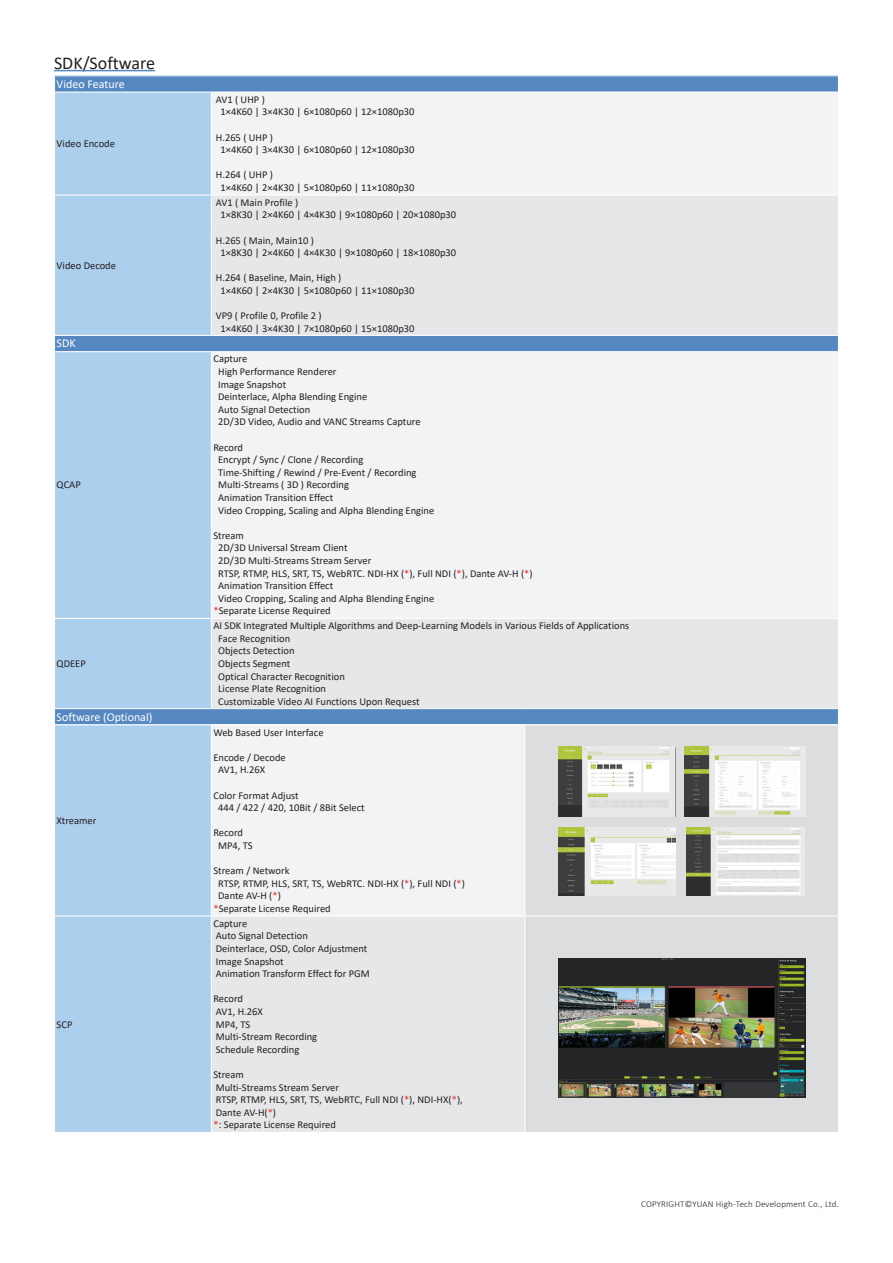
<style>
.page{position:relative;width:893px;height:1263px;background:#fff}
.page>*{position:absolute;margin:0;border:0;box-sizing:border-box;transform-origin:0 0}
.t1{font:18px "Calibri";color:#231f20}
.t2{font:12px "Calibri";color:#fff}
.t3{font:10.5px "Calibri";color:#231f20}
.t4{font:300 9px "Calibri";letter-spacing:.02em;color:#231f20}
.s1{color:#ee302f}
</style>
<div class="page">
<hr style="left:54px;top:70px;width:101px;height:1px;background:#5587c1">
<div style="left:55px;top:76px;width:783px;height:16px;background:#5587c1"></div>
<div style="left:211px;top:92px;width:627px;height:103px;background:#f2f3f4"></div>
<div style="left:211px;top:195px;width:627px;height:141px;background:#e6e7e9"></div>
<hr style="left:211px;top:93px;width:1px;height:101px;background:#fff">
<hr style="left:211px;top:194px;width:628px;height:2px;background:#fff">
<hr style="left:211px;top:196px;width:1px;height:139px;background:#fff">
<hr style="left:211px;top:92px;width:627px;height:1px;background:#fff">
<div style="left:55px;top:335px;width:783px;height:17px;background:#5587c1"></div>
<div style="left:55px;top:352px;width:156px;height:356px;background:#accfed"></div>
<div style="left:211px;top:352px;width:627px;height:266px;background:#f2f3f4"></div>
<div style="left:211px;top:618px;width:627px;height:91px;background:#e6e7e9"></div>
<hr style="left:211px;top:352px;width:1px;height:266px;background:#fff">
<hr style="left:54px;top:618px;width:157px;height:1px;background:#fff">
<hr style="left:211px;top:618px;width:628px;height:1px;background:#fff">
<hr style="left:211px;top:619px;width:1px;height:89px;background:#fff">
<svg style="left:54px;top:76px;width:157px;height:276px;background:#a4c8e8"></svg>
<hr style="left:211px;top:335px;width:628px;height:1px;background:#fff">
<hr style="left:55px;top:351px;width:156px;height:1px;background:#fff">
<hr style="left:211px;top:351px;width:627px;height:1px;background:#fff">
<div style="left:55px;top:709px;width:783px;height:16px;background:#5587c1"></div>
<div style="left:55px;top:725px;width:156px;height:191px;background:#accfed"></div>
<div style="left:211px;top:725px;width:314px;height:191px;background:#f2f3f4"></div>
<div style="left:525px;top:725px;width:313px;height:191px;background:#dcdddf"></div>
<div style="left:55px;top:916px;width:156px;height:216px;background:#accfed"></div>
<div style="left:211px;top:916px;width:314px;height:216px;background:#e6e7e9"></div>
<div style="left:525px;top:916px;width:313px;height:216px;background:#dcdddf"></div>
<hr style="left:211px;top:725px;width:1px;height:190px;background:#fff">
<hr style="left:211px;top:916px;width:1px;height:216px;background:#fff">
<hr style="left:54px;top:915px;width:157px;height:1px;background:#fff">
<hr style="left:211px;top:915px;width:314px;height:1px;background:#fff">
<hr style="left:525px;top:915px;width:314px;height:1px;background:#fff">
<hr style="left:524px;top:725px;width:1px;height:190px;background:#fff">
<hr style="left:524px;top:916px;width:1px;height:216px;background:#fff">
<hr style="left:211px;top:708px;width:314px;height:1px;background:#fff">
<hr style="left:525px;top:708px;width:314px;height:1px;background:#fff">
<hr style="left:55px;top:724px;width:156px;height:1px;background:#fff">
<hr style="left:211px;top:724px;width:314px;height:1px;background:#fff">
<hr style="left:525px;top:724px;width:313px;height:1px;background:#fff">
<img style="left:559px;top:746px;width:116px;height:71px">
<img style="left:559px;top:827px;width:116px;height:69px">
<img style="left:685px;top:746px;width:120px;height:71px">
<img style="left:686px;top:827px;width:118px;height:69px">
<img style="left:559px;top:958px;width:246px;height:139px">
<p class="t1" style="left:54px;top:50px;width:103px">SDK/Software</p>
<p class="t2" style="left:57px;top:75px;width:70px">Video Feature</p>
<p class="t3" style="left:57px;top:136px;width:60px">Video Encode</p>
<p class="t3" style="left:57px;top:258px;width:61px">Video Decode</p>
<p class="t2" style="left:57px;top:335px;width:21px">SDK</p>
<p class="t3" style="left:57px;top:478px;width:26px">QCAP</p>
<p class="t3" style="left:57px;top:656px;width:31px">QDEEP</p>
<p class="t2" style="left:57px;top:708px;width:97px">Software (Optional)</p>
<p class="t3" style="left:57px;top:813px;width:41px">Xtreamer</p>
<p class="t3" style="left:57px;top:1017px;width:17px">SCP</p>
<p class="t3" style="left:216px;top:92px;width:51px">AV1 ( UHP )</p>
<p class="t3" style="left:221px;top:105px;width:196px">1×4K60 | 3×4K30 | 6×1080p60 | 12×1080p30</p>
<p class="t3" style="left:216px;top:130px;width:59px">H.265 ( UHP )</p>
<p class="t3" style="left:221px;top:142px;width:196px">1×4K60 | 3×4K30 | 6×1080p60 | 12×1080p30</p>
<p class="t3" style="left:216px;top:168px;width:59px">H.264 ( UHP )</p>
<p class="t3" style="left:221px;top:180px;width:196px">1×4K60 | 2×4K30 | 5×1080p60 | 11×1080p30</p>
<p class="t3" style="left:216px;top:195px;width:84px">AV1 ( Main Profile )</p>
<p class="t3" style="left:221px;top:208px;width:237px">1×8K30 | 2×4K60 | 4×4K30 | 9×1080p60 | 20×1080p30</p>
<p class="t3" style="left:216px;top:233px;width:100px">H.265 ( Main, Main10 )</p>
<p class="t3" style="left:221px;top:245px;width:237px">1×8K30 | 2×4K60 | 4×4K30 | 9×1080p60 | 18×1080p30</p>
<p class="t3" style="left:216px;top:271px;width:127px">H.264 ( Baseline, Main, High )</p>
<p class="t3" style="left:221px;top:283px;width:196px">1×4K60 | 2×4K30 | 5×1080p60 | 11×1080p30</p>
<p class="t3" style="left:216px;top:308px;width:107px">VP9 ( Profile 0, Profile 2 )</p>
<p class="t3" style="left:221px;top:321px;width:196px">1×4K60 | 3×4K30 | 7×1080p60 | 15×1080p30</p>
<p class="t3" style="left:213px;top:352px;width:35px">Capture</p>
<p class="t3" style="left:218px;top:364px;width:120px">High Performance Renderer</p>
<p class="t3" style="left:218px;top:377px;width:70px">Image Snapshot</p>
<p class="t3" style="left:218px;top:389px;width:151px">Deinterlace, Alpha Blending Engine</p>
<p class="t3" style="left:218px;top:402px;width:94px">Auto Signal Detection</p>
<p class="t3" style="left:218px;top:415px;width:204px">2D/3D Video, Audio and VANC Streams Capture</p>
<p class="t3" style="left:213px;top:440px;width:31px">Record</p>
<p class="t3" style="left:218px;top:452px;width:147px">Encrypt / Sync / Clone / Recording</p>
<p class="t3" style="left:218px;top:465px;width:200px">Time-Shifting / Rewind / Pre-Event / Recording</p>
<p class="t3" style="left:218px;top:478px;width:132px">Multi-Streams ( 3D ) Recording</p>
<p class="t3" style="left:218px;top:490px;width:117px">Animation Transition Effect</p>
<p class="t3" style="left:218px;top:503px;width:218px">Video Cropping, Scaling and Alpha Blending Engine</p>
<p class="t3" style="left:213px;top:528px;width:32px">Stream</p>
<p class="t3" style="left:218px;top:541px;width:131px">2D/3D Universal Stream Client</p>
<p class="t3" style="left:218px;top:553px;width:155px">2D/3D Multi-Streams Stream Server</p>
<p class="t3" style="left:218px;top:566px;width:316px">RTSP, RTMP, HLS, SRT, TS, WebRTC. NDI-HX (<span class="s1">*</span>), Full NDI (<span class="s1">*</span>), Dante AV-H (<span class="s1">*</span>)</p>
<p class="t3" style="left:218px;top:578px;width:117px">Animation Transition Effect</p>
<p class="t3" style="left:218px;top:591px;width:218px">Video Cropping, Scaling and Alpha Blending Engine</p>
<p class="t3" style="left:213px;top:604px;width:119px"><span class="s1">*</span>Separate License Required</p>
<p class="t3" style="left:213px;top:618px;width:417px">AI SDK Integrated Multiple Algorithms and Deep-Learning Models in Various Fields of Applications</p>
<p class="t3" style="left:218px;top:631px;width:74px">Face Recognition</p>
<p class="t3" style="left:218px;top:643px;width:78px">Objects Detection</p>
<p class="t3" style="left:218px;top:656px;width:74px">Objects Segment</p>
<p class="t3" style="left:218px;top:669px;width:128px">Optical Character Recognition</p>
<p class="t3" style="left:218px;top:681px;width:109px">License Plate Recognition</p>
<p class="t3" style="left:218px;top:694px;width:203px">Customizable Video AI Functions Upon Request</p>
<p class="t3" style="left:213px;top:725px;width:112px">Web Based User Interface</p>
<p class="t3" style="left:213px;top:750px;width:74px">Encode / Decode</p>
<p class="t3" style="left:218px;top:763px;width:49px">AV1, H.26X</p>
<p class="t3" style="left:213px;top:788px;width:87px">Color Format Adjust</p>
<p class="t3" style="left:218px;top:800px;width:148px">444 / 422 / 420, 10Bit / 8Bit Select</p>
<p class="t3" style="left:213px;top:826px;width:31px">Record</p>
<p class="t3" style="left:218px;top:838px;width:36px">MP4, TS</p>
<p class="t3" style="left:213px;top:863px;width:78px">Stream / Network</p>
<p class="t3" style="left:218px;top:876px;width:248px">RTSP, RTMP, HLS, SRT, TS, WebRTC. NDI-HX (<span class="s1">*</span>), Full NDI (<span class="s1">*</span>)</p>
<p class="t3" style="left:218px;top:889px;width:64px">Dante AV-H (<span class="s1">*</span>)</p>
<p class="t3" style="left:213px;top:901px;width:119px"><span class="s1">*</span>Separate License Required</p>
<p class="t3" style="left:213px;top:916px;width:35px">Capture</p>
<p class="t3" style="left:216px;top:928px;width:94px">Auto Signal Detection</p>
<p class="t3" style="left:216px;top:941px;width:153px">Deinterlace, OSD, Color Adjustment</p>
<p class="t3" style="left:216px;top:954px;width:70px">Image Snapshot</p>
<p class="t3" style="left:216px;top:966px;width:156px">Animation Transform Effect for PGM</p>
<p class="t3" style="left:213px;top:991px;width:31px">Record</p>
<p class="t3" style="left:216px;top:1004px;width:49px">AV1, H.26X</p>
<p class="t3" style="left:216px;top:1017px;width:36px">MP4, TS</p>
<p class="t3" style="left:216px;top:1029px;width:103px">Multi-Stream Recording</p>
<p class="t3" style="left:216px;top:1042px;width:85px">Schedule Recording</p>
<p class="t3" style="left:213px;top:1067px;width:32px">Stream</p>
<p class="t3" style="left:216px;top:1080px;width:125px">Multi-Streams Stream Server</p>
<p class="t3" style="left:216px;top:1092px;width:248px">RTSP, RTMP, HLS, SRT, TS, WebRTC, Full NDI (<span class="s1">*</span>), NDI-HX(<span class="s1">*</span>),</p>
<p class="t3" style="left:216px;top:1105px;width:62px">Dante AV-H(<span class="s1">*</span>)</p>
<p class="t3" style="left:213px;top:1117px;width:124px"><span class="s1">*</span>: Separate License Required</p>
<p class="t4" style="left:641px;top:1198px;width:199px">COPYRIGHT©YUAN High-Tech Development Co., Ltd.</p>
</div>
